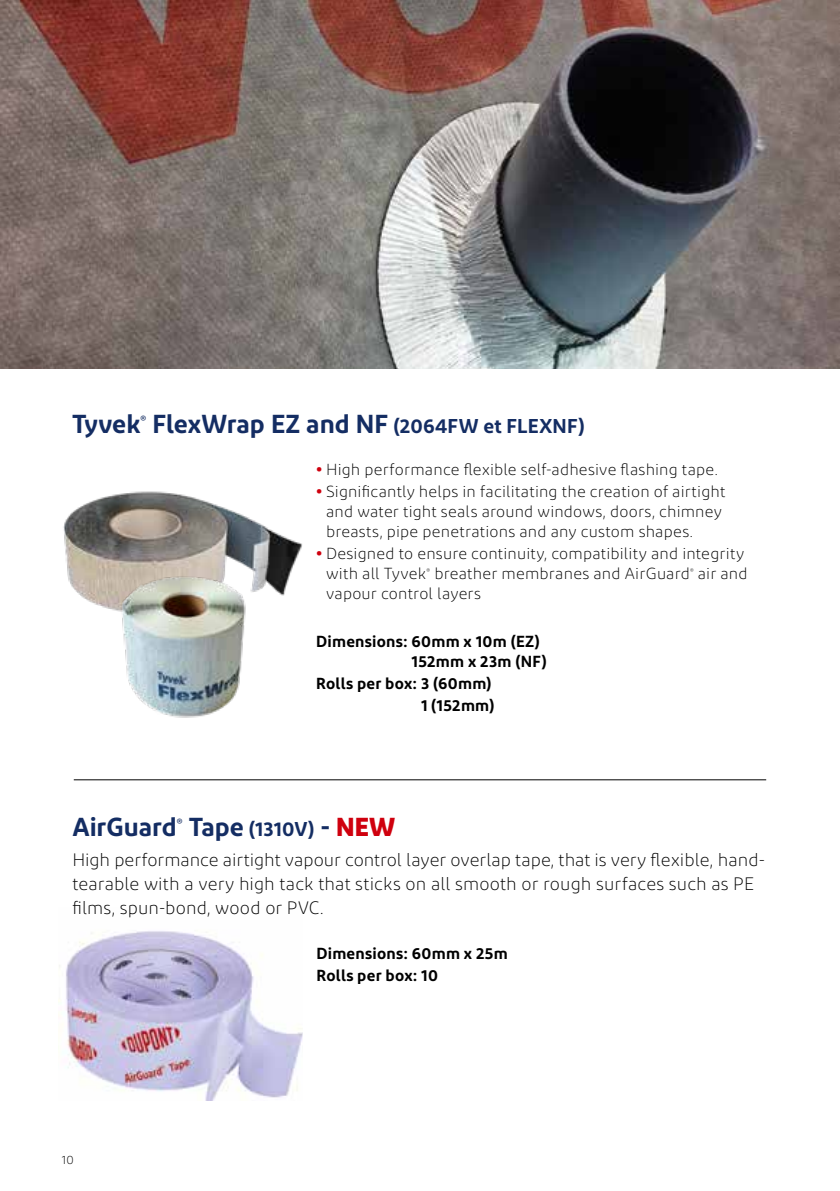
<style>
.page{position:relative;width:840px;height:1191px;background:#fff}
.page>*{position:absolute;margin:0;border:0;box-sizing:border-box;transform-origin:0 0}
.t1{font:600 26px "Diodrum";letter-spacing:-.005em;color:#142d63}
.t2{font:600 20px "Diodrum";letter-spacing:.01em;color:#142d63}
.t3{font:300 18px/24px "Diodrum";letter-spacing:.005em;color:#000}
.t4{font:300 16px/20px "Diodrum";letter-spacing:.01em;color:#000}
.t5{font:600 16px/22px "Diodrum";letter-spacing:.015em;color:#000}
.t6{font:300 12px "Diodrum";color:#000}
.t7{font:600 10.4px "Diodrum";color:#142d63}
.t8{font:300 6.4px "Diodrum";color:#000}
.s1{font-size:26px}
.s2{font-weight:700;color:#cf000e}
.s3{font-weight:700;font-size:26px;color:#cf000e}
</style>
<div class="page">
<img style="left:0;top:0;width:839px;height:369px">
<img style="left:58px;top:931px;width:245px;height:169px">
<hr style="left:74px;top:779px;width:691px;height:1px;background:#000">
<img style="left:63px;top:491px;width:239px;height:119px">
<img style="left:113px;top:571px;width:151px;height:147px">
<h1 class="t1" style="left:72px;top:407px;width:70px">Tyvek</h1>
<p class="t7" style="left:140px;top:412px;width:7px">®</p>
<p class="t2" style="left:152px;top:413px;width:433px"><span class="s1">FlexWrap EZ and NF</span> (2064FW et FLEXNF)</p>
<p class="t4" style="left:316px;top:459px;width:403px"><span class="s2">•</span> High performance flexible self-adhesive flashing tape.</p>
<p class="t4" style="left:326px;top:481px;width:400px;text-indent:-10px"><span class="s2">•</span> Significantly helps in facilitating the creation of airtight and water tight seals around windows, doors, chimney breasts, pipe penetrations and any custom shapes.</p>
<p class="t4" style="left:326px;top:543px;width:419px;text-indent:-10px"><span class="s2">•</span> Designed to ensure continuity, compatibility and integrity with all Tyvek</p>
<p class="t8" style="left:426px;top:567px;width:5px">®</p>
<p class="t4" style="left:434px;top:563px;width:257px">breather membranes and AirGuard</p>
<p class="t8" style="left:689px;top:567px;width:5px">®</p>
<p class="t4" style="left:697px;top:563px;width:51px">air and</p>
<p class="t4" style="left:326px;top:583px;width:156px">vapour control layers</p>
<p class="t5" style="left:411px;top:632px;width:136px;line-height:19.2px;text-indent:-95px">Dimensions: 60mm x 10m (EZ)<br>152mm x 23m (NF)</p>
<p class="t5" style="left:316px;top:671px;width:180px;text-align:right">Rolls per box: 3 (60mm)<br>1 (152mm)</p>
<h1 class="t1" style="left:72px;top:810px;width:106px">AirGuard</h1>
<p class="t7" style="left:177px;top:815px;width:7px">®</p>
<p class="t2" style="left:189px;top:816px;width:208px"><span class="s1">Tape</span> (1310V) <span class="s1">-</span> <span class="s3">NEW</span></p>
<p class="t3" style="left:72px;top:847px;width:693px">High performance airtight vapour control layer overlap tape, that is very flexible, hand&shy;tearable with a very high tack that sticks on all smooth or rough surfaces such as PE films, spun-bond, wood or PVC.</p>
<p class="t5" style="left:316px;top:942px;width:193px">Dimensions: 60mm x 25m<br>Rolls per box: 10</p>
<p class="t6" style="left:62px;top:1153px;width:13px">10</p>
</div>
